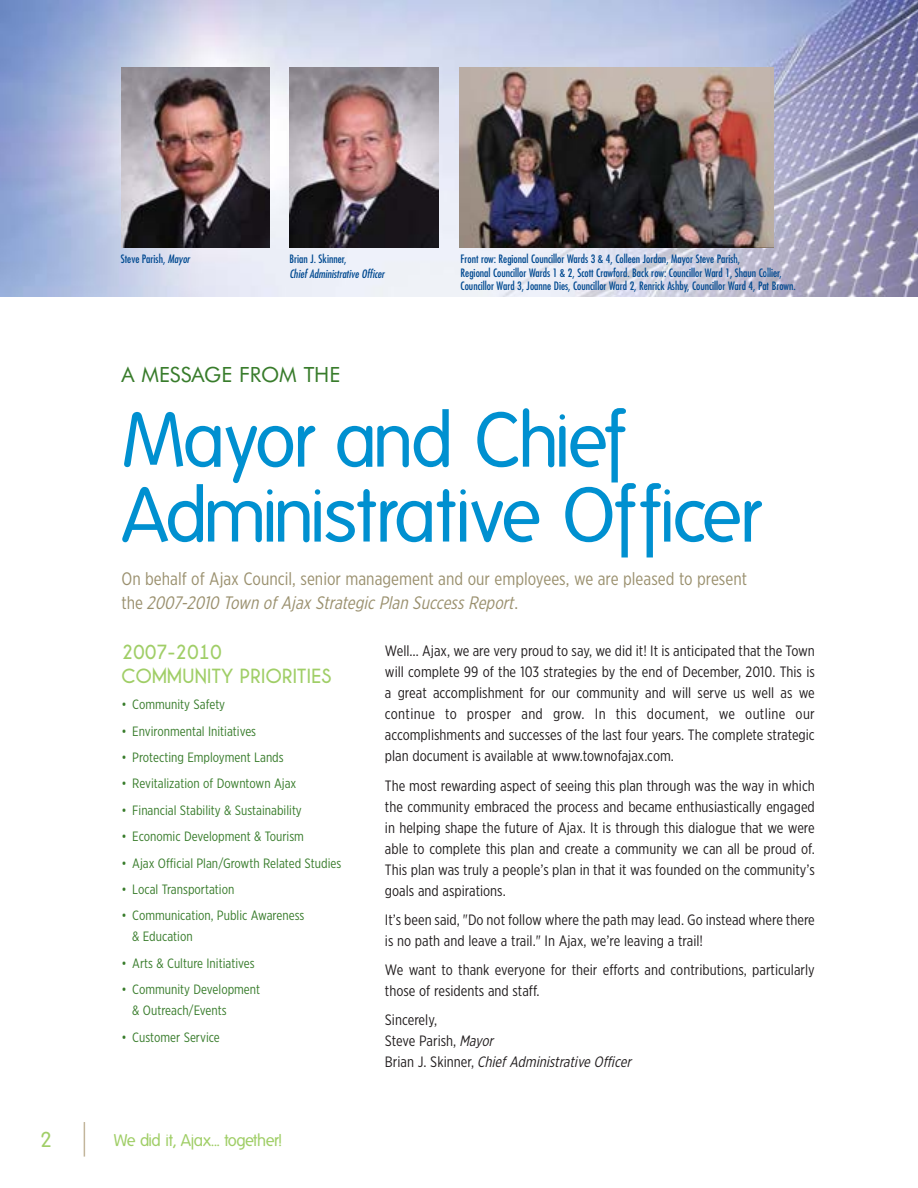
<style>
.page{position:relative;width:918px;height:1188px;background:#fff}
.page>*{position:absolute;margin:0;border:0;box-sizing:border-box;transform-origin:0 0}
.t1{font:75px/75px "Folks";letter-spacing:-.035em;color:#0090d0}
.t2{font:21px/24px "Champagne&Limousines Thick";letter-spacing:.015em;color:#a0ce67}
.t3{font:21px "Futura BT";color:#387c2b}
.t4{font:21px "Folks";color:#a0ce67}
.t5{font:18px/24px "Gotham Extra Narrow";color:#9a906e}
.t6{font:16.5px "Folks";letter-spacing:-.035em;color:#a0ce67}
.t7{font:15px/21px "Gotham Extra Narrow";color:#231f20}
.t8{font:13.5px/21px "Gotham Extra Narrow";color:#387c2b}
.t9{font:condensed 11.25px/13.5px "Futura";color:#004990}
.t10{font:italic condensed 11.25px "Futura";color:#004990}
.s1{font-style:italic}
</style>
<div class="page">
<img style="left:0;top:0;width:918px;height:297px">
<hr style="left:84px;top:1122px;width:1px;height:35px;background:#c2b59b">
<img style="left:122px;top:68px;width:148px;height:180px">
<img style="left:290px;top:68px;width:148px;height:180px">
<img style="left:459px;top:68px;width:315px;height:180px">
<p class="t9" style="left:121px;top:253px;width:72px">Steve Parish, <span class="s1">Mayor</span></p>
<p class="t9" style="left:290px;top:253px;width:58px">Brian J. Skinner,</p>
<p class="t10" style="left:290px;top:269px;width:98px">Chief Administrative Officer</p>
<p class="t9" style="left:461px;top:253px;width:337px">Front row: Regional Councillor Wards 3 &amp; 4, Colleen Jordan, Mayor Steve Parish,<br>Regional Councillor Wards 1 &amp; 2, Scott Crawford. Back row: Councillor Ward 1, Shaun Collier,<br>Councillor Ward 3, Joanne Dies, Councillor Ward 2, Renrick Ashby, Councillor Ward 4, Pat Brown.</p>
<h2 class="t3" style="left:122px;top:366px;width:220px">A MESSAGE FROM THE</h2>
<h1 class="t1" style="left:122px;top:409px;width:640px">Mayor and Chief<br>Administrative Officer</h1>
<p class="t5" style="left:122px;top:567px;width:627px">On behalf of Ajax Council, senior management and our employees, we are pleased to present the <span class="s1">2007-2010 Town of Ajax Strategic Plan Success Report</span>.</p>
<h2 class="t2" style="left:122px;top:641px;width:212px">2007-2010<br>COMMUNITY PRIORITIES</h2>
<p class="t8" style="left:122px;top:695px;width:105px">• Community Safety</p>
<p class="t8" style="left:122px;top:721px;width:136px">• Environmental Initiatives</p>
<p class="t8" style="left:122px;top:748px;width:164px">• Protecting Employment Lands</p>
<p class="t8" style="left:122px;top:774px;width:176px">• Revitalization of Downtown Ajax</p>
<p class="t8" style="left:122px;top:800px;width:182px">• Financial Stability &amp; Sustainability</p>
<p class="t8" style="left:122px;top:827px;width:184px">• Economic Development &amp; Tourism</p>
<p class="t8" style="left:122px;top:853px;width:221px">• Ajax Official Plan/Growth Related Studies</p>
<p class="t8" style="left:122px;top:880px;width:114px">• Local Transportation</p>
<p class="t8" style="left:132px;top:906px;width:174px;text-indent:-11px">• Communication, Public Awareness &amp; Education</p>
<p class="t8" style="left:122px;top:953px;width:135px">• Arts &amp; Culture Initiatives</p>
<p class="t8" style="left:132px;top:980px;width:129px;text-indent:-11px">• Community Development &amp; Outreach/Events</p>
<p class="t8" style="left:122px;top:1027px;width:100px">• Customer Service</p>
<h2 class="t4" style="left:40px;top:1131px;width:13px">2</h2>
<p class="t6" style="left:114px;top:1134px;width:170px">We did it, Ajax... together!</p>
<p class="t7" style="left:385px;top:642px;width:432px;text-align:justify">Well… Ajax, we are very proud to say, we did it! It is anticipated that the Town will complete 99 of the 103 strategies by the end of December, 2010. This is a great accomplishment for our community and will serve us well as we continue to prosper and grow. In this document, we outline our accomplishments and successes of the last four years. The complete strategic plan document is available at www.townofajax.com.</p>
<p class="t7" style="left:385px;top:776px;width:431px;text-align:justify">The most rewarding aspect of seeing this plan through was the way in which the community embraced the process and became enthusiastically engaged in helping shape the future of Ajax. It is through this dialogue that we were able to complete this plan and create a community we can all be proud of.<br>This plan was truly a people’s plan in that it was founded on the community’s goals and aspirations.</p>
<p class="t7" style="left:385px;top:910px;width:431px">It’s been said, "Do not follow where the path may lead. Go instead where there is no path and leave a trail." In Ajax, we’re leaving a trail!</p>
<p class="t7" style="left:385px;top:960px;width:431px">We want to thank everyone for their efforts and contributions, particularly those of residents and staff.</p>
<p class="t7" style="left:385px;top:1010px;width:249px">Sincerely,<br>Steve Parish, <span class="s1">Mayor<br></span>Brian J. Skinner, <span class="s1">Chief Administrative Officer</span></p>
</div>
